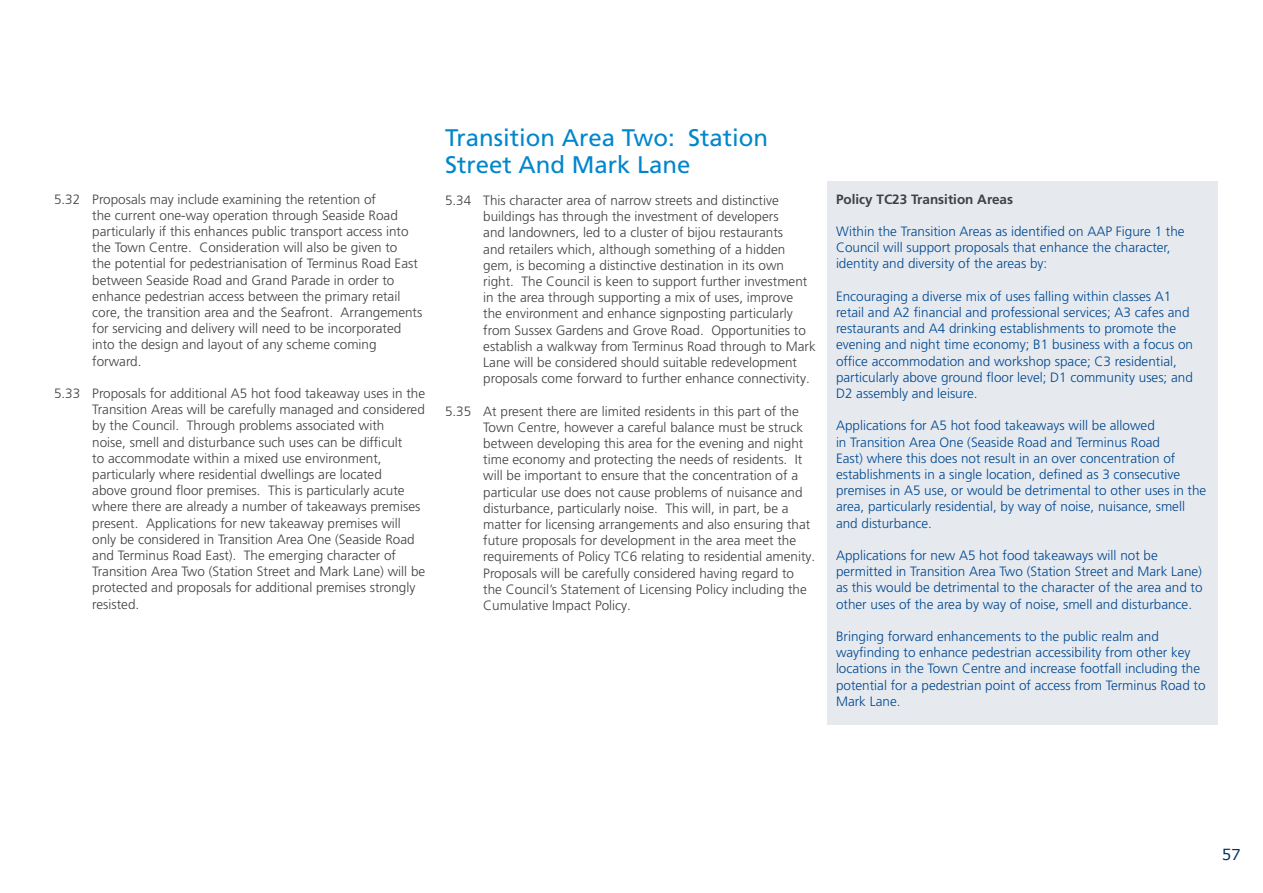
<style>
.page{position:relative;width:1263px;height:893px;background:#fff}
.page>*{position:absolute;margin:0;border:0;box-sizing:border-box;transform-origin:0 0}
.t1{font:24px/27px "Frutiger LT Pro";color:#0086cc}
.t2{font:15px "Verdana";color:#013162}
.t3{font:300 13.5px/16.2px "Frutiger LT Pro";color:#414042}
.t4{font:300 13.5px/16.2px "Frutiger LT Pro";color:#004890}
.t5{font:700 13.5px "Frutiger LT Std";color:#414042}
</style>
<div class="page">
<div style="left:827px;top:181px;width:391px;height:543px;background:#e6eaef"></div>
<p class="t3" style="left:92px;top:191px;width:332px;text-indent:-38px">5.32 Proposals may include examining the retention of<br>the current one-way operation through Seaside Road particularly if this enhances public transport access into the Town Centre. Consideration will also be given to<br>the potential for pedestrianisation of Terminus Road East between Seaside Road and Grand Parade in order to enhance pedestrian access between the primary retail core, the transition area and the Seafront. Arrangements for servicing and delivery will need to be incorporated into the design and layout of any scheme coming forward.</p>
<p class="t3" style="left:92px;top:385px;width:334px;text-indent:-38px">5.33 Proposals for additional A5 hot food takeaway uses in the Transition Areas will be carefully managed and considered by the Council. Through problems associated with<br>noise, smell and disturbance such uses can be difficult<br>to accommodate within a mixed use environment, particularly where residential dwellings are located<br>above ground floor premises. This is particularly acute where there are already a number of takeaways premises present. Applications for new takeaway premises will only be considered in Transition Area One (Seaside Road and Terminus Road East). The emerging character of Transition Area Two (Station Street and Mark Lane) will be protected and proposals for additional premises strongly resisted.</p>
<h1 class="t1" style="left:445px;top:124px;width:325px">Transition Area Two: Station<br>Street And Mark Lane</h1>
<p class="t3" style="left:483px;top:192px;width:334px;text-indent:-38px">5.34 This character area of narrow streets and distinctive buildings has through the investment of developers<br>and landowners, led to a cluster of bijou restaurants<br>and retailers which, although something of a hidden gem, is becoming a distinctive destination in its own right. The Council is keen to support further investment in the area through supporting a mix of uses, improve<br>the environment and enhance signposting particularly from Sussex Gardens and Grove Road. Opportunities to establish a walkway from Terminus Road through to Mark Lane will be considered should suitable redevelopment proposals come forward to further enhance connectivity.</p>
<p class="t3" style="left:483px;top:403px;width:334px;text-indent:-38px">5.35 At present there are limited residents in this part of the Town Centre, however a careful balance must be struck between developing this area for the evening and night time economy and protecting the needs of residents. It will be important to ensure that the concentration of a particular use does not cause problems of nuisance and disturbance, particularly noise. This will, in part, be a matter for licensing arrangements and also ensuring that future proposals for development in the area meet the requirements of Policy TC6 relating to residential amenity.<br>Proposals will be carefully considered having regard to the Council’s Statement of Licensing Policy including the Cumulative Impact Policy.</p>
<p class="t5" style="left:836px;top:191px;width:179px">Policy TC23 Transition Areas</p>
<p class="t4" style="left:836px;top:223px;width:350px">Within the Transition Areas as identified on AAP Figure 1 the<br>Council will support proposals that enhance the character, identity and diversity of the areas by:</p>
<p class="t4" style="left:836px;top:288px;width:359px">Encouraging a diverse mix of uses falling within classes A1 retail and A2 financial and professional services; A3 cafes and restaurants and A4 drinking establishments to promote the evening and night time economy; B1 business with a focus on office accommodation and workshop space; C3 residential, particularly above ground floor level; D1 community uses; and D2 assembly and leisure.</p>
<p class="t4" style="left:836px;top:418px;width:372px">Applications for A5 hot food takeaways will be allowed<br>in Transition Area One (Seaside Road and Terminus Road<br>East) where this does not result in an over concentration of establishments in a single location, defined as 3 consecutive premises in A5 use, or would be detrimental to other uses in the area, particularly residential, by way of noise, nuisance, smell and disturbance.</p>
<p class="t4" style="left:836px;top:547px;width:368px">Applications for new A5 hot food takeaways will not be permitted in Transition Area Two (Station Street and Mark Lane) as this would be detrimental to the character of the area and to other uses of the area by way of noise, smell and disturbance.</p>
<p class="t4" style="left:836px;top:628px;width:371px">Bringing forward enhancements to the public realm and wayfinding to enhance pedestrian accessibility from other key locations in the Town Centre and increase footfall including the potential for a pedestrian point of access from Terminus Road to Mark Lane.</p>
<p class="t2" style="left:1222px;top:845px;width:21px">57</p>
</div>
